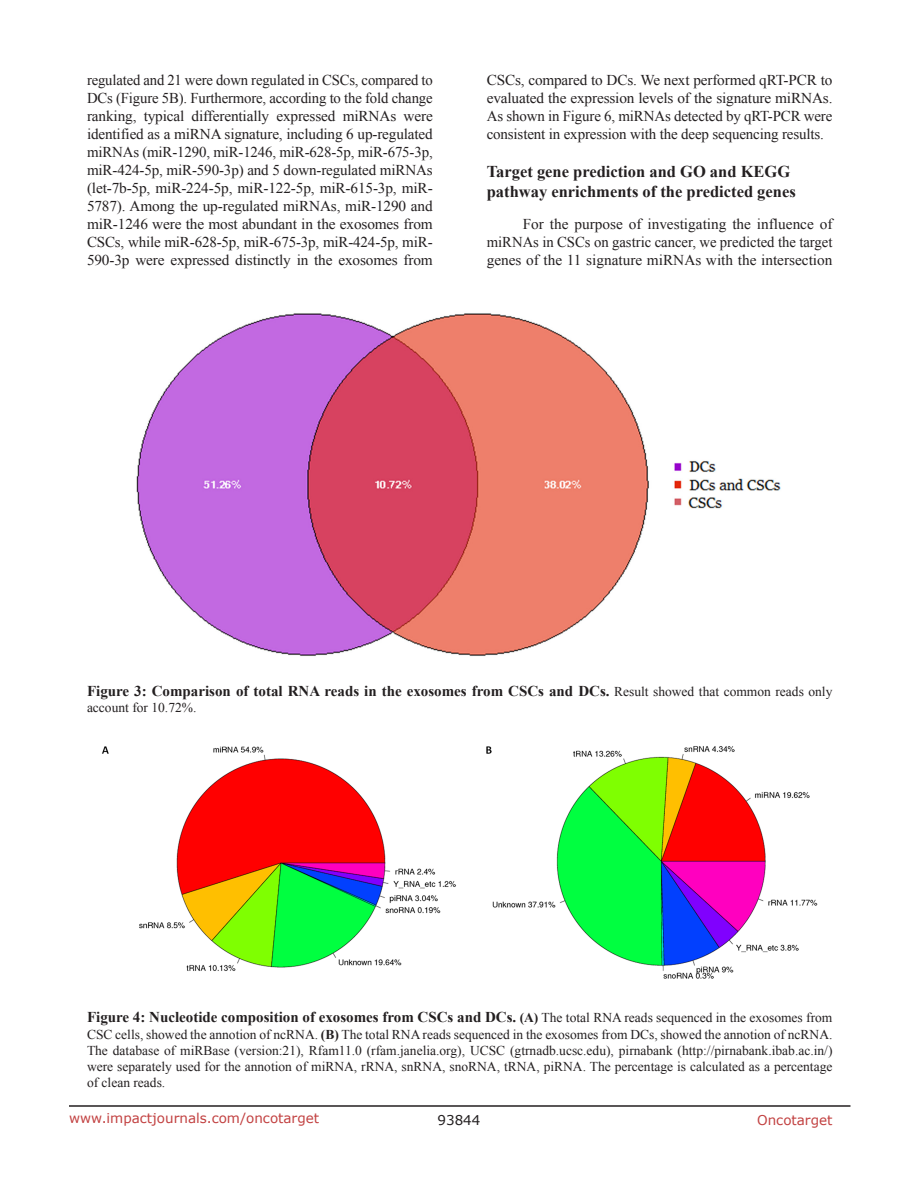
<style>
.page{position:relative;width:918px;height:1188px;background:#fff}
.page>*{position:absolute;margin:0;border:0;box-sizing:border-box;transform-origin:0 0}
.SubHeading{font:700 16.5px/19.8px "Times New Roman";color:#231f20}
.BodyText{font:15px/18px "Times New Roman";letter-spacing:-.01em;color:#231f20;text-align:justify}
.figuretext{font:700 15px "Times New Roman";color:#231f20}
.figuretext-2{font:13.5px/16.2px "Times New Roman";color:#231f20;text-align:justify}
.t1{font:13.5px "Verdana";color:#c24141}
.t2{font:13.5px "Verdana";color:#231f20}
.s1{font-weight:400;font-size:13.5px}
.s2{font-size:13.5px}
.s3{font-weight:700}
</style>
<div class="page">
<hr style="left:69px;top:1105px;width:781px;height:2px;background:#231f20">
<img style="left:136px;top:313px;width:645px;height:343px">
<img style="left:102px;top:746px;width:716px;height:233px">
<p class="BodyText" style="left:87px;top:71px;width:347px">regulated and 21 were down regulated in CSCs, compared to DCs (Figure 5B). Furthermore, according to the fold change ranking, typical differentially expressed miRNAs were identified as a miRNA signature, including 6 up-regulated miRNAs (miR-1290, miR-1246, miR-628-5p, miR-675-3p, miR-424-5p, miR-590-3p) and 5 down-regulated miRNAs (let-7b-5p, miR-224-5p, miR-122-5p, miR-615-3p, miR-5787). Among the up-regulated miRNAs, miR-1290 and miR-1246 were the most abundant in the exosomes from CSCs, while miR-628-5p, miR-675-3p, miR-424-5p, miR-590-3p were expressed distinctly in the exosomes from</p>
<p class="BodyText" style="left:487px;top:71px;width:347px">CSCs, compared to DCs. We next performed qRT-PCR to evaluated the expression levels of the signature miRNAs.<br>As shown in Figure 6, miRNAs detected by qRT-PCR were consistent in expression with the deep sequencing results.</p>
<p class="SubHeading" style="left:487px;top:161px;width:311px">Target gene prediction and GO and KEGG pathway enrichments of the predicted genes</p>
<p class="BodyText" style="left:487px;top:214px;width:347px;text-indent:36px">For the purpose of investigating the influence of miRNAs in CSCs on gastric cancer, we predicted the target genes of the 11 signature miRNAs with the intersection</p>
<p class="figuretext" style="left:87px;top:681px;width:747px">Figure 3: Comparison of total RNA reads in the exosomes from CSCs and DCs. <span class="s1">Result showed that common reads only</span></p>
<p class="figuretext-2" style="left:87px;top:699px;width:111px">account for 10.72%.</p>
<p class="figuretext" style="left:87px;top:1007px;width:747px">Figure 4: Nucleotide composition of exosomes from CSCs and DCs. <span class="s2">(A)</span> <span class="s1">The total RNA reads sequenced in the exosomes from</span></p>
<p class="figuretext-2" style="left:87px;top:1026px;width:747px">CSC cells, showed the annotion of ncRNA. <span class="s3">(B)</span> The total RNA reads sequenced in the exosomes from DCs, showed the annotion of ncRNA.<br>The database of miRBase (version:21), Rfam11.0 (rfam.janelia.org), UCSC (gtrnadb.ucsc.edu), pirnabank (http://pirnabank.ibab.ac.in/) were separately used for the annotion of miRNA, rRNA, snRNA, snoRNA, tRNA, piRNA. The percentage is calculated as a percentage of clean reads.</p>
<p class="t1" style="left:69px;top:1109px;width:252px">www.impactjournals.com/oncotarget</p>
<p class="t2" style="left:438px;top:1111px;width:44px">93844</p>
<p class="t1" style="left:757px;top:1111px;width:77px">Oncotarget</p>
</div>
